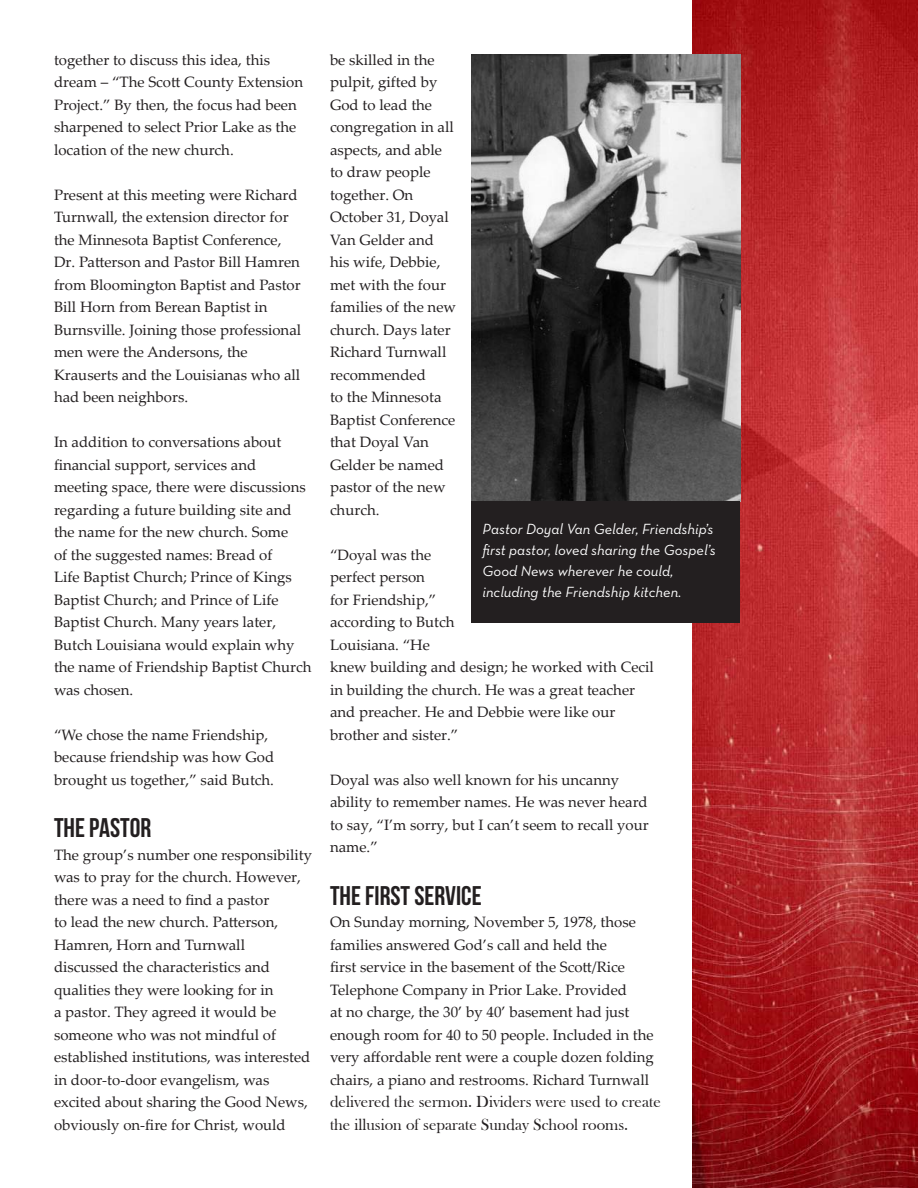
<style>
.page{position:relative;width:918px;height:1188px;background:#fff}
.page>*{position:absolute;margin:0;border:0;box-sizing:border-box;transform-origin:0 0}
.t1{font:700 27px "Bebas Neue";color:#231f20}
.t2{font:16.5px/22.5px "Bask Old Face";color:#231f20}
.t3{font:15px/22.5px "Palatino Linotype";color:#231f20}
.t4{font:italic 15px/21px "Neutra Text";color:#fff}
</style>
<div class="page">
<img style="left:692px;top:0;width:226px;height:1188px">
<img style="left:472px;top:54px;width:268px;height:447px">
<div style="left:472px;top:501px;width:268px;height:122px;background:#231f20"></div>
<p class="t3" style="left:54px;top:48px;width:251px">together to discuss this idea, this dream – “The Scott County Extension Project.” By then, the focus had been sharpened to select Prior Lake as the location of the new church.</p>
<p class="t3" style="left:54px;top:183px;width:249px">Present at this meeting were Richard Turnwall, the extension director for the Minnesota Baptist Conference, Dr. Patterson and Pastor Bill Hamren from Bloomington Baptist and Pastor Bill Horn from Berean Baptist in Burnsville. Joining those professional men were the Andersons, the Krauserts and the Louisianas who all had been neighbors.</p>
<p class="t3" style="left:54px;top:431px;width:259px">In addition to conversations about financial support, services and meeting space, there were discussions regarding a future building site and the name for the new church. Some<br>of the suggested names: Bread of<br>Life Baptist Church; Prince of Kings Baptist Church; and Prince of Life Baptist Church. Many years later, Butch Louisiana would explain why the name of Friendship Baptist Church was chosen.</p>
<p class="t3" style="left:54px;top:723px;width:222px">“We chose the name Friendship, because friendship was how God brought us together,” said Butch.</p>
<p class="t1" style="left:54px;top:813px;width:99px">THE PASTOR</p>
<p class="t3" style="left:54px;top:843px;width:260px">The group’s number one responsibility was to pray for the church. However, there was a need to find a pastor<br>to lead the new church. Patterson, Hamren, Horn and Turnwall discussed the characteristics and qualities they were looking for in<br>a pastor. They agreed it would be someone who was not mindful of established institutions, was interested in door-to-door evangelism, was excited about sharing the Good News, obviously on-fire for Christ, would</p>
<p class="t3" style="left:330px;top:48px;width:128px">be skilled in the pulpit, gifted by<br>God to lead the congregation in all aspects, and able to draw people together. On<br>October 31, Doyal<br>Van Gelder and his wife, Debbie, met with the four families of the new church. Days later<br>Richard Turnwall recommended<br>to the Minnesota<br>Baptist Conference that Doyal Van<br>Gelder be named pastor of the new church.</p>
<p class="t3" style="left:330px;top:543px;width:325px">“Doyal was the<br>perfect person<br>for Friendship,”<br>according to Butch<br>Louisiana. “He<br>knew building and design; he worked with Cecil in building the church. He was a great teacher and preacher. He and Debbie were like our brother and sister.”</p>
<p class="t3" style="left:330px;top:768px;width:320px">Doyal was also well known for his uncanny ability to remember names. He was never heard to say, “I’m sorry, but I can’t seem to recall your name.”</p>
<p class="t1" style="left:330px;top:881px;width:153px">THE FIRST SERVICE</p>
<p class="t3" style="left:330px;top:910px;width:325px">On Sunday morning, November 5, 1978, those families answered God’s call and held the<br>first service in the basement of the Scott/Rice Telephone Company in Prior Lake. Provided<br>at no charge, the 30’ by 40’ basement had just enough room for 40 to 50 people. Included in the very affordable rent were a couple dozen folding chairs, a piano and restrooms. Richard Turnwall</p>
<p class="t2" style="left:330px;top:1091px;width:332px">delivered the sermon. Dividers were used to create the illusion of separate Sunday School rooms.</p>
<p class="t4" style="left:483px;top:518px;width:235px">Pastor Doyal Van Gelder, Friendship’s first pastor, loved sharing the Gospel’s Good News wherever he could, including the Friendship kitchen.</p>
</div>
